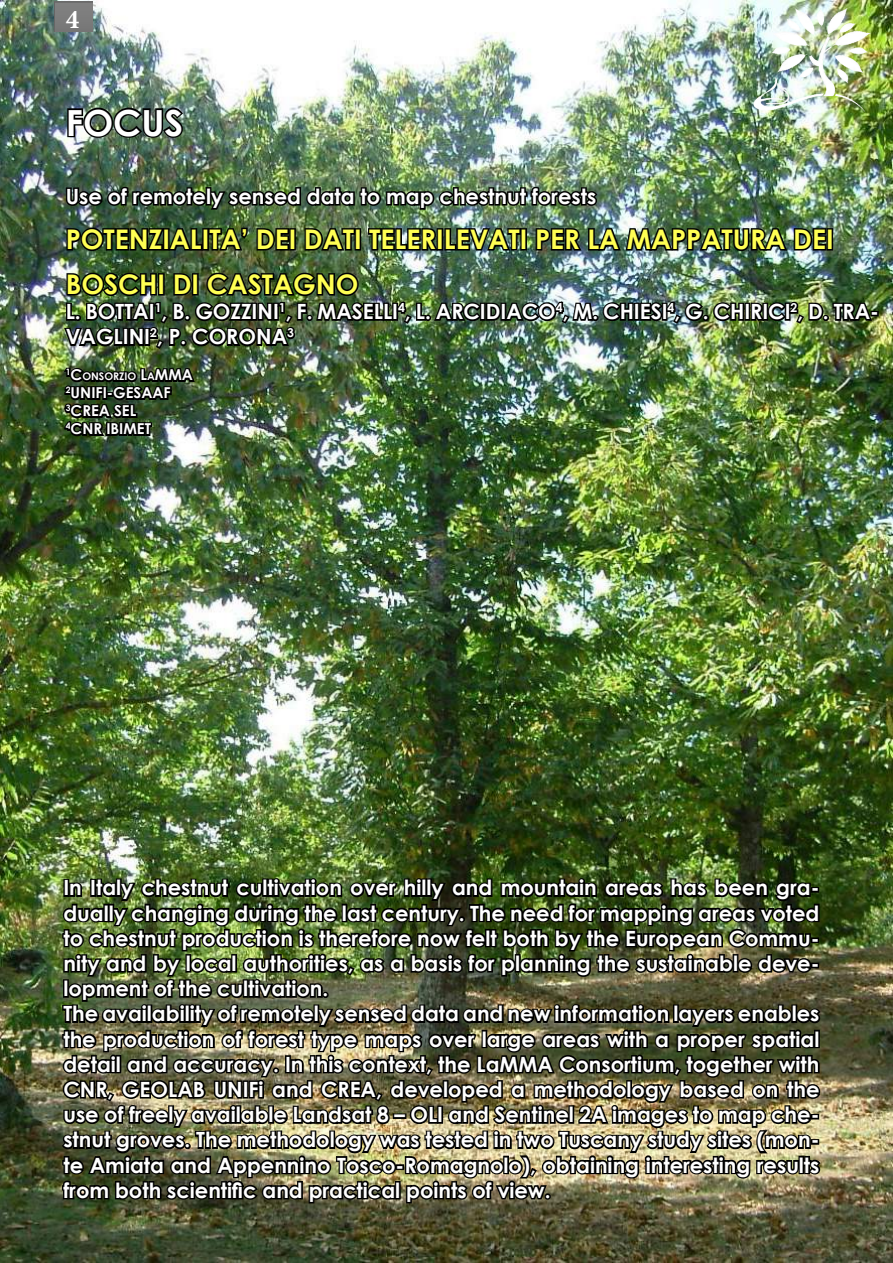
<style>
.page{position:relative;width:893px;height:1263px;background:#fff}
.page>*{position:absolute;margin:0;border:0;box-sizing:border-box;transform-origin:0 0}
.t1{font:700 36px "Century Gothic";color:#fff}
.t2{font:700 27px/45px "Century Gothic";color:#ffff53}
.t3{font:700 27px "Minion Pro";color:#fff}
.t4{font:700 21px/25.2px "Century Gothic";color:#fff}
.t5{font:700 15px/18px "Century Gothic";color:#fff}
.t6{font:700 10.5px "Century Gothic";color:#fff}
.s1{font-size:15px}
</style>
<div class="page">
<img style="left:0;top:0;width:893px;height:1263px">
<img style="left:66px;top:106px;width:119px;height:34px">
<img style="left:64px;top:185px;width:535px;height:26px">
<img style="left:65px;top:226px;width:226px;height:27px">
<div style="left:289px;top:228px;width:7px;height:23px;border:3px solid #000"></div>
<svg style="left:303px;top:226px;width:54px;height:27px"></svg>
<div style="left:355px;top:228px;width:6px;height:23px;border:3px solid #000"></div>
<img style="left:366px;top:226px;width:156px;height:27px">
<div style="left:520px;top:228px;width:7px;height:23px;border:3px solid #000"></div>
<img style="left:534px;top:225px;width:294px;height:28px">
<div style="left:826px;top:228px;width:7px;height:23px;border:3px solid #000"></div>
<div style="left:870px;top:311px;width:9px;height:5px;border:3px solid #000"></div>
<img style="left:62px;top:271px;width:812px;height:80px">
<img style="left:61px;top:361px;width:136px;height:80px">
<img style="left:60px;top:876px;width:762px;height:329px">
<svg style="left:54px;top:1px;width:39px;height:30px"></svg>
<img style="left:746px;top:0;width:133px;height:114px">
<p class="t3" style="left:66px;top:0;width:15px">4</p>
<h1 class="t1" style="left:66px;top:95px;width:119px">FOCUS</h1>
<p class="t4" style="left:66px;top:183px;width:532px">Use of remotely sensed data to map chestnut forests</p>
<p class="t2" style="left:66px;top:216px;width:769px">POTENZIALITA’ DEI DATI TELERILEVATI PER LA MAPPATURA DEI<br>BOSCHI DI CASTAGNO</p>
<p class="t4" style="left:66px;top:298px;width:815px">L. BOTTAI<sup>1</sup>, B. GOZZINI<sup>1</sup>, F. MASELLI<sup>4</sup>, L. ARCIDIACO<sup>4</sup>, M. CHIESI<sup>4</sup>, G. CHIRICI<sup>2</sup>, D. TRA-<br>VAGLINI<sup>2</sup>, P. CORONA<sup>3</sup></p>
<p class="t6" style="left:66px;top:369px;width:103px"><sup>1</sup><span class="s1">C</span>ONSORZIO <span class="s1">L</span>A<span class="s1">MMA</span></p>
<p class="t5" style="left:66px;top:383px;width:58px"><sup>2</sup>UNIFI-GESAAF<br><sup>3</sup>CREA</p>
<p class="t5" style="left:66px;top:401px;width:72px;text-align:right">SE L<br><sup>4</sup>CNR IBIMET</p>
<p class="t4" style="left:63px;top:874px;width:758px">In Italy chestnut cultivation over hilly and mountain areas has been gra&shy;dually changing during the last century. The need for mapping areas voted to chestnut production is therefore now felt both by the European Commu&shy;nity and by local authorities, as a basis for planning the sustainable deve&shy;lopment of the cultivation.<br>The availability of remotely sensed data and new information layers enables the production of forest type maps over large areas with a proper spatial detail and accuracy. In this context, the LaMMA Consortium, together with CNR, GEOLAB UNIFi and CREA, developed a methodology based on the use of freely available Landsat 8 – OLI and Sentinel 2A images to map che&shy;stnut groves. The methodology was tested in two Tuscany study sites (mon&shy;te Amiata and Appennino Tosco-Romagnolo), obtaining interesting results from both scientific and practical points of view.</p>
</div>
